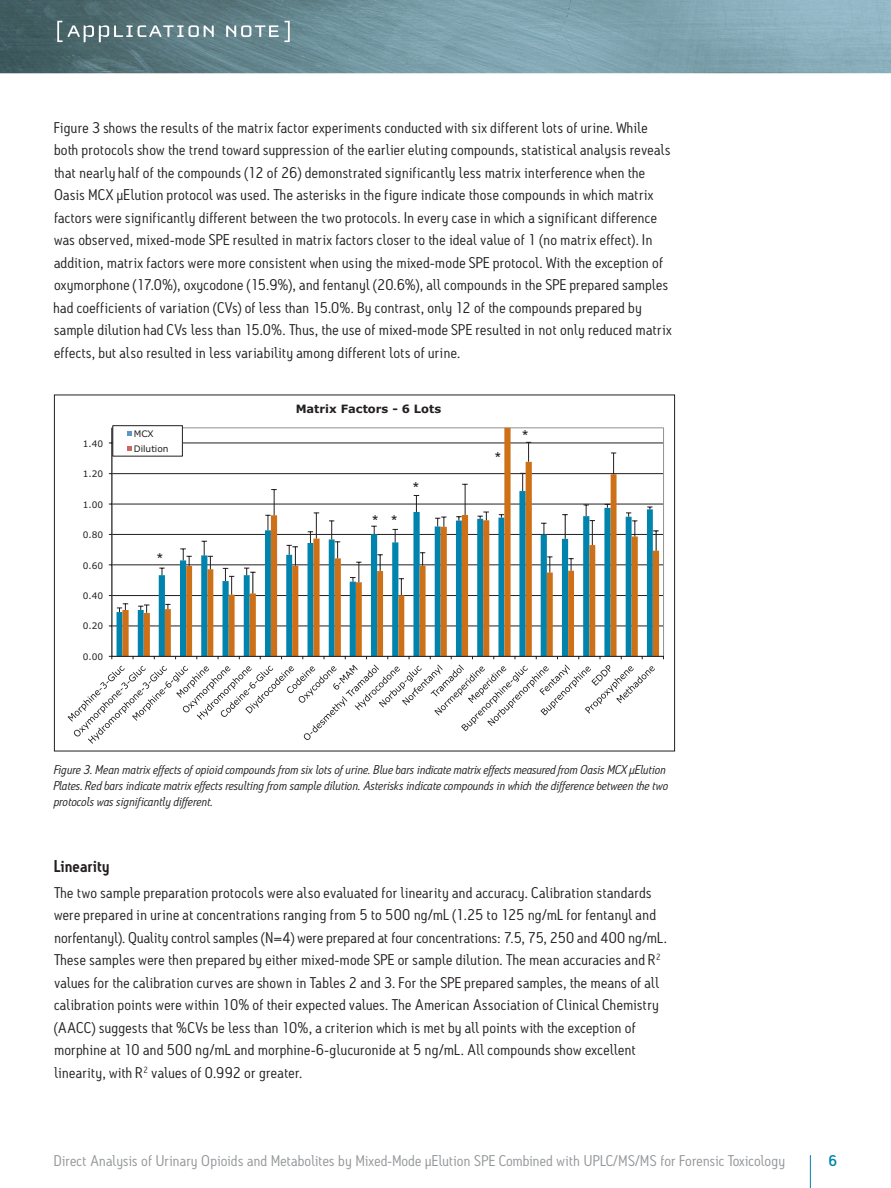
<style>
.page{position:relative;width:891px;height:1188px;background:#fff}
.page>*{position:absolute;margin:0;border:0;box-sizing:border-box;transform-origin:0 0}
.Header_2{font:600 16.5px "Antitled OT";letter-spacing:.01em;color:#231f20}
.t1{font:16.2px "Arial";color:#231f20}
.Body{font:15px/22.5px "Antitled OT";letter-spacing:.02em;color:#231f20;scale:1.05 1}
.t2{font:15px "Antitled OT";letter-spacing:.01em;color:#939598;scale:1.05 1}
.t3{font:500 15px "Antitled OT";color:#0083ad;scale:1.05 1}
.t4{font:italic 12.3px/15.8px "Antitled OT";letter-spacing:-.005em;color:#231f20;scale:1.05 1}
.t5{font:700 11.55px "Verdana";color:#231f20}
.t6{font:9px/15.3px "Verdana";color:#231f20}
</style>
<div class="page">
<hr style="left:810px;top:1155px;width:1px;height:33px;background:#0083ad">
<img style="left:0;top:0;width:891px;height:73px">
<svg style="left:57px;top:21px;width:157px;height:21px;background:#738b8f"></svg>
<svg style="left:226px;top:21px;width:64px;height:21px"></svg>
<hr style="left:112px;top:626px;width:551px;height:1px;background:#231f20">
<hr style="left:112px;top:595px;width:551px;height:1px;background:#231f20">
<hr style="left:112px;top:565px;width:551px;height:1px;background:#231f20">
<hr style="left:112px;top:534px;width:551px;height:1px;background:#231f20">
<hr style="left:112px;top:504px;width:551px;height:1px;background:#231f20">
<hr style="left:112px;top:473px;width:551px;height:1px;background:#231f20">
<hr style="left:112px;top:443px;width:551px;height:1px;background:#231f20">
<svg style="left:122px;top:428px;width:537px;height:228px"></svg>
<svg style="left:159px;top:568px;width:6px;height:7px"></svg>
<svg style="left:371px;top:526px;width:6px;height:8px"></svg>
<svg style="left:393px;top:529px;width:5px;height:13px"></svg>
<svg style="left:414px;top:495px;width:5px;height:17px"></svg>
<svg style="left:456px;top:516px;width:6px;height:5px"></svg>
<svg style="left:499px;top:514px;width:5px;height:4px"></svg>
<svg style="left:520px;top:473px;width:5px;height:18px"></svg>
<svg style="left:541px;top:523px;width:6px;height:11px"></svg>
<svg style="left:562px;top:514px;width:6px;height:25px"></svg>
<svg style="left:605px;top:504px;width:5px;height:4px"></svg>
<svg style="left:647px;top:507px;width:6px;height:2px"></svg>
<svg style="left:117px;top:604px;width:11px;height:8px"></svg>
<svg style="left:138px;top:605px;width:11px;height:8px"></svg>
<svg style="left:165px;top:604px;width:6px;height:5px"></svg>
<svg style="left:180px;top:549px;width:12px;height:17px"></svg>
<svg style="left:202px;top:541px;width:11px;height:28px"></svg>
<svg style="left:223px;top:568px;width:11px;height:27px"></svg>
<svg style="left:244px;top:568px;width:12px;height:25px"></svg>
<svg style="left:265px;top:489px;width:12px;height:41px"></svg>
<svg style="left:287px;top:545px;width:11px;height:21px"></svg>
<svg style="left:308px;top:513px;width:11px;height:30px"></svg>
<svg style="left:329px;top:521px;width:11px;height:37px"></svg>
<svg style="left:350px;top:562px;width:12px;height:20px"></svg>
<svg style="left:377px;top:555px;width:6px;height:16px"></svg>
<svg style="left:399px;top:578px;width:5px;height:17px"></svg>
<svg style="left:420px;top:552px;width:5px;height:14px"></svg>
<svg style="left:435px;top:517px;width:11px;height:10px"></svg>
<hr style="left:465px;top:484px;width:1px;height:31px;background:#231f20">
<svg style="left:478px;top:512px;width:11px;height:8px"></svg>
<svg style="left:526px;top:442px;width:5px;height:20px"></svg>
<svg style="left:547px;top:557px;width:5px;height:16px"></svg>
<svg style="left:568px;top:558px;width:6px;height:13px"></svg>
<svg style="left:583px;top:505px;width:12px;height:40px"></svg>
<svg style="left:611px;top:453px;width:5px;height:21px"></svg>
<svg style="left:626px;top:513px;width:11px;height:24px"></svg>
<svg style="left:653px;top:531px;width:6px;height:20px"></svg>
<hr style="left:112px;top:428px;width:1px;height:228px;background:#231f20">
<hr style="left:112px;top:656px;width:552px;height:1px;background:#231f20">
<svg style="left:68px;top:665px;width:587px;height:79px"></svg>
<div style="left:113px;top:426px;width:69px;height:30px;background:#fff"></div>
<div style="left:113px;top:425px;width:70px;height:31px;border:1px solid #231f20"></div>
<svg style="left:127px;top:431px;width:5px;height:5px"></svg>
<svg style="left:127px;top:446px;width:5px;height:5px"></svg>
<p class="Body" style="left:54px;top:116px;width:590px">Figure 3 shows the results of the matrix factor experiments conducted with six different lots of urine. While both protocols show the trend toward suppression of the earlier eluting compounds, statistical analysis reveals that nearly half of the compounds (12 of 26) demonstrated significantly less matrix interference when the Oasis MCX μElution protocol was used. The asterisks in the figure indicate those compounds in which matrix factors were significantly different between the two protocols. In every case in which a significant difference was observed, mixed-mode SPE resulted in matrix factors closer to the ideal value of 1 (no matrix effect). In addition, matrix factors were more consistent when using the mixed-mode SPE protocol. With the exception of oxymorphone (17.0%), oxycodone (15.9%), and fentanyl (20.6%), all compounds in the SPE prepared samples had coefficients of variation (CVs) of less than 15.0%. By contrast, only 12 of the compounds prepared by sample dilution had CVs less than 15.0%. Thus, the use of mixed-mode SPE resulted in not only reduced matrix effects, but also resulted in less variability among different lots of urine.</p>
<p class="t6" style="left:83px;top:436px;width:22px">1.40</p>
<p class="t6" style="left:83px;top:466px;width:22px">1.20</p>
<p class="t6" style="left:83px;top:497px;width:22px">1.00</p>
<p class="t6" style="left:83px;top:527px;width:22px">0.80</p>
<p class="t6" style="left:83px;top:558px;width:22px">0.60</p>
<p class="t6" style="left:83px;top:588px;width:22px">0.40</p>
<p class="t6" style="left:83px;top:618px;width:22px">0.20</p>
<p class="t6" style="left:83px;top:649px;width:22px">0.00</p>
<p class="t5" style="left:296px;top:401px;width:147px">Matrix Factors - 6 Lots</p>
<p class="t6" style="left:134px;top:426px;width:36px">MCX<br>Dilution</p>
<p class="t1" style="left:522px;top:426px;width:8px">*</p>
<p class="t1" style="left:495px;top:447px;width:8px">*</p>
<p class="t1" style="left:157px;top:548px;width:8px">*</p>
<p class="t1" style="left:372px;top:510px;width:27px">* *</p>
<p class="t1" style="left:413px;top:478px;width:8px">*</p>
<p class="t4" style="left:54px;top:762px;width:586px">Figure 3. Mean matrix effects of opioid compounds from six lots of urine. Blue bars indicate matrix effects measured from Oasis MCX µElution<br>Plates. Red bars indicate matrix effects resulting from sample dilution. Asterisks indicate compounds in which the difference between the two protocols was significantly different.</p>
<p class="Header_2" style="left:54px;top:856px;width:57px">Linearity</p>
<p class="Body" style="left:54px;top:881px;width:585px">The two sample preparation protocols were also evaluated for linearity and accuracy. Calibration standards were prepared in urine at concentrations ranging from 5 to 500 ng/mL (1.25 to 125 ng/mL for fentanyl and norfentanyl). Quality control samples (N=4) were prepared at four concentrations: 7.5, 75, 250 and 400 ng/mL.<br>These samples were then prepared by either mixed-mode SPE or sample dilution. The mean accuracies and R<sup>2 </sup>values for the calibration curves are shown in Tables 2 and 3. For the SPE prepared samples, the means of all calibration points were within 10% of their expected values. The American Association of Clinical Chemistry (AACC) suggests that %CVs be less than 10%, a criterion which is met by all points with the exception of morphine at 10 and 500 ng/mL and morphine-6-glucuronide at 5 ng/mL. All compounds show excellent linearity, with R<sup>2</sup> values of 0.992 or greater.</p>
<p class="t2" style="left:54px;top:1151px;width:698px">Direct Analysis of Urinary Opioids and Metabolites by Mixed-Mode µElution SPE Combined with UPLC/MS/MS for Forensic Toxicology</p>
<p class="t3" style="left:829px;top:1151px;width:10px">6</p>
</div>
